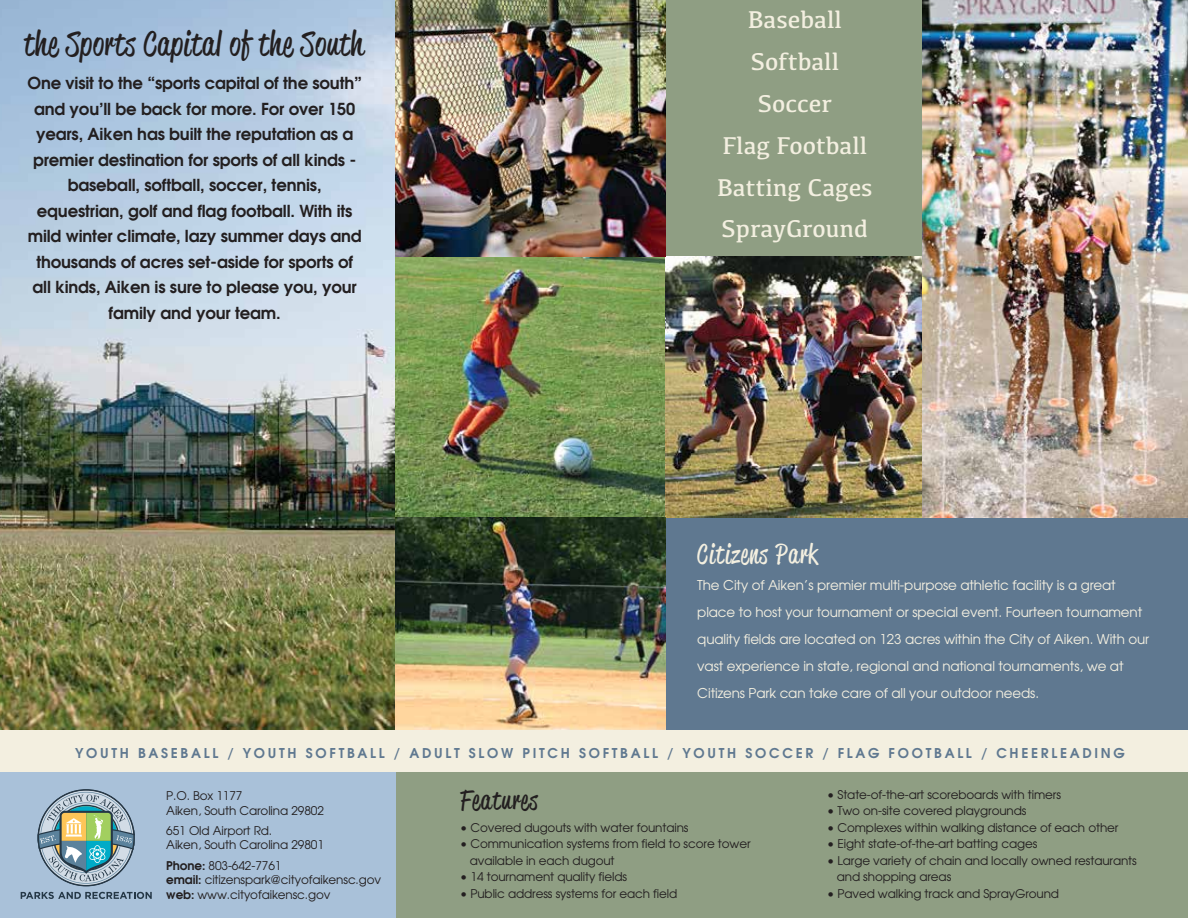
<style>
.page{position:relative;width:1188px;height:918px;background:#fff}
.page>*{position:absolute;margin:0;border:0;box-sizing:border-box;transform-origin:0 0}
.t1{font:33.9px "Reklame Script Regular DEMO";letter-spacing:.025em;color:#231f20}
.t2{font:27px "Reklame Script Regular DEMO";letter-spacing:.05em;color:#f3efe0}
.t3{font:27px "Reklame Script Regular DEMO";letter-spacing:.05em;color:#231f20}
.t4{font:25.2px/42px "Kefa";color:#f3efe0;text-align:center}
.t5{font:600 16.5px/25.5px "Avant Garde";letter-spacing:-.01em;color:#231f20;text-align:center}
.t6{font:13.5px/27px "Avant Garde";letter-spacing:-.01em;color:#f3efe0}
.t7{font:600 13.5px "Avant Garde";letter-spacing:.2em;color:#5f7890}
.t8{font:12px/14.4px "Avant Garde";letter-spacing:-.01em;color:#231f20}
.t9{font:italic 300 11.25px "Helvetica";color:#005e95}
.s1{font-weight:600}
</style>
<div class="page">
<img style="left:0;top:0;width:395px;height:730px">
<div style="left:395px;top:0;width:793px;height:918px;background:#8f9e83"></div>
<img style="left:395px;top:256px;width:270px;height:474px">
<div style="left:665px;top:517px;width:523px;height:241px;background:#5f7890"></div>
<div style="left:0;top:764px;width:395px;height:154px;background:#a9c1d9"></div>
<div style="left:0;top:730px;width:1188px;height:42px;background:#f3efe0"></div>
<img style="left:665px;top:256px;width:258px;height:261px">
<img style="left:923px;top:0;width:265px;height:518px">
<img style="left:395px;top:0;width:270px;height:256px">
<svg style="left:21px;top:892px;width:131px;height:7px"></svg>
<svg style="left:38px;top:789px;width:97px;height:97px"></svg>
<h1 class="t1" style="left:24px;top:29px;width:341px">the Sports Capital of the South</h1>
<p class="t5" style="left:27px;top:70px;width:336px">One visit to the “sports capital of the south” and you’ll be back for more. For over 150 years, Aiken has built the reputation as a premier destination for sports of all kinds - baseball, softball, soccer, tennis, equestrian, golf and flag football. With its mild winter climate, lazy summer days and thousands of acres set-aside for sports of all kinds, Aiken is sure to please you, your family and your team.</p>
<h3 class="t4" style="left:717px;top:-2px;width:157px">Baseball<br>Softball<br>Soccer<br>Flag Football<br>Batting Cages<br>SprayGround</h3>
<p class="t9" style="left:811px;top:221px;width:5px">/</p>
<h2 class="t2" style="left:697px;top:542px;width:122px">Citizens Park</h2>
<p class="t6" style="left:697px;top:571px;width:453px">The City of Aiken’s premier multi-purpose athletic facility is a great place to host your tournament or special event. Fourteen tournament quality fields are located on 123 acres within the City of Aiken. With our vast experience in state, regional and national tournaments, we at Citizens Park can take care of all your outdoor needs.</p>
<p class="t7" style="left:75px;top:744px;width:1051px">YOUTH BASEBALL / YOUTH SOFTBALL / ADULT SLOW PITCH SOFTBALL / YOUTH SOCCER / FLAG FOOTBALL / CHEERLEADING</p>
<p class="t8" style="left:166px;top:788px;width:159px">P.O. Box 1177<br>Aiken, South Carolina 29802</p>
<p class="t8" style="left:166px;top:823px;width:159px">651 Old Airport Rd.<br>Aiken, South Carolina 29801</p>
<p class="t8" style="left:166px;top:858px;width:216px"><span class="s1">Phone:</span> 803-642-7761<br><span class="s1">email:</span> citizenspark@cityofaikensc.gov <span class="s1">web:</span> www.cityofaikensc.gov</p>
<h2 class="t3" style="left:460px;top:788px;width:79px">Features</h2>
<p class="t8" style="left:460px;top:820px;width:230px">• Covered dugouts with water fountains</p>
<p class="t8" style="left:470px;top:835px;width:282px;line-height:16.5px;text-indent:-10px">• Communication systems from field to score tower available in each dugout</p>
<p class="t8" style="left:460px;top:869px;width:169px">• 14 tournament quality fields</p>
<p class="t8" style="left:460px;top:886px;width:219px">• Public address systems for each field</p>
<p class="t8" style="left:827px;top:787px;width:235px">• State-of-the-art scoreboards with timers</p>
<p class="t8" style="left:827px;top:804px;width:201px">• Two on-site covered playgrounds</p>
<p class="t8" style="left:827px;top:820px;width:293px">• Complexes within walking distance of each other</p>
<p class="t8" style="left:827px;top:837px;width:212px">• Eight state-of-the-art batting cages</p>
<p class="t8" style="left:837px;top:852px;width:302px;line-height:16.5px;text-indent:-10px">• Large variety of chain and locally owned restaurants and shopping areas</p>
<p class="t8" style="left:827px;top:886px;width:234px">• Paved walking track and SprayGround</p>
</div>
